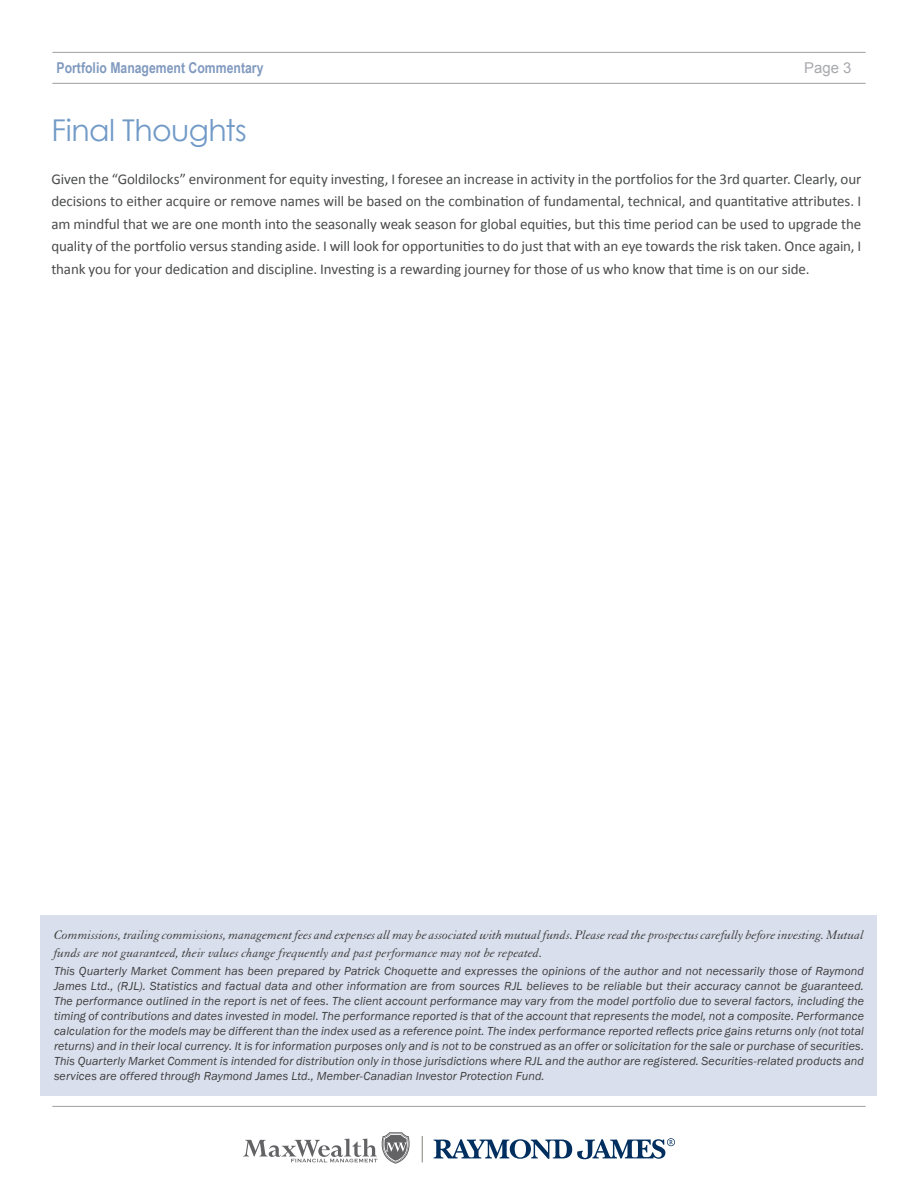
<style>
.page{position:relative;width:918px;height:1188px;background:#fff}
.page>*{position:absolute;margin:0;border:0;box-sizing:border-box;transform-origin:0 0}
.t1{font:30px "Century Gothic";letter-spacing:-.015em;color:#719ac7}
.t2{font:15px/22.5px "Calibri";letter-spacing:-.005em;color:#4b4c4d;text-align:justify}
.t3{font:700 15px "Arial Narrow";color:#819abf}
.t4{font:15px "Arial";color:#a8a9ad}
.Body_Text{font:italic 13.5px/18px "Granjon LT Std";color:#3e3e3f}
.Body_Text-2{font:italic 12px/15px "Franklin Gothic";letter-spacing:.01em;color:#3e3e3f;text-align:justify}
</style>
<div class="page">
<hr style="left:52px;top:83px;width:814px;height:1px;background:#a8a9ad">
<hr style="left:52px;top:1106px;width:814px;height:1px;background:#a8a9ad">
<hr style="left:52px;top:52px;width:814px;height:1px;background:#a8a9ad">
<svg style="left:434px;top:1138px;width:241px;height:22px"></svg>
<svg style="left:422px;top:1136px;width:1px;height:26px"></svg>
<svg style="left:243px;top:1132px;width:167px;height:32px"></svg>
<div style="left:40px;top:915px;width:838px;height:180px;background:#d9dfec"></div>
<p class="t3" style="left:57px;top:56px;width:208px">Portfolio Management Commentary</p>
<p class="t4" style="left:804px;top:58px;width:49px">Page 3</p>
<p class="t1" style="left:51px;top:109px;width:197px">Final Thoughts</p>
<p class="t2" style="left:51px;top:167px;width:811px">Given the “Goldilocks” environment for equity investing, I foresee an increase in activity in the portfolios for the 3rd quarter. Clearly, our decisions to either acquire or remove names will be based on the combination of fundamental, technical, and quantitative attributes. I am mindful that we are one month into the seasonally weak season for global equities, but this time period can be used to upgrade the quality of the portfolio versus standing aside. I will look for opportunities to do just that with an eye towards the risk taken. Once again, I thank you for your dedication and discipline. Investing is a rewarding journey for those of us who know that time is on our side.</p>
<p class="Body_Text" style="left:54px;top:926px;width:811px">Commissions, trailing commissions, management fees and expenses all may be associated with mutual funds. Please read the prospectus carefully before investing. Mutual funds are not guaranteed, their values change frequently and past performance may not be repeated.</p>
<p class="Body_Text-2" style="left:54px;top:964px;width:812px">This Quarterly Market Comment has been prepared by Patrick Choquette and expresses the opinions of the author and not necessarily those of Raymond James Ltd., (RJL). Statistics and factual data and other information are from sources RJL believes to be reliable but their accuracy cannot be guaranteed.<br>The performance outlined in the report is net of fees. The client account performance may vary from the model portfolio due to several factors, including the timing of contributions and dates invested in model. The performance reported is that of the account that represents the model, not a composite. Performance calculation for the models may be different than the index used as a reference point. The index performance reported reflects price gains returns only (not total returns) and in their local currency. It is for information purposes only and is not to be construed as an offer or solicitation for the sale or purchase of securities.<br>This Quarterly Market Comment is intended for distribution only in those jurisdictions where RJL and the author are registered. Securities-related products and services are offered through Raymond James Ltd., Member-Canadian Investor Protection Fund.</p>
</div>
